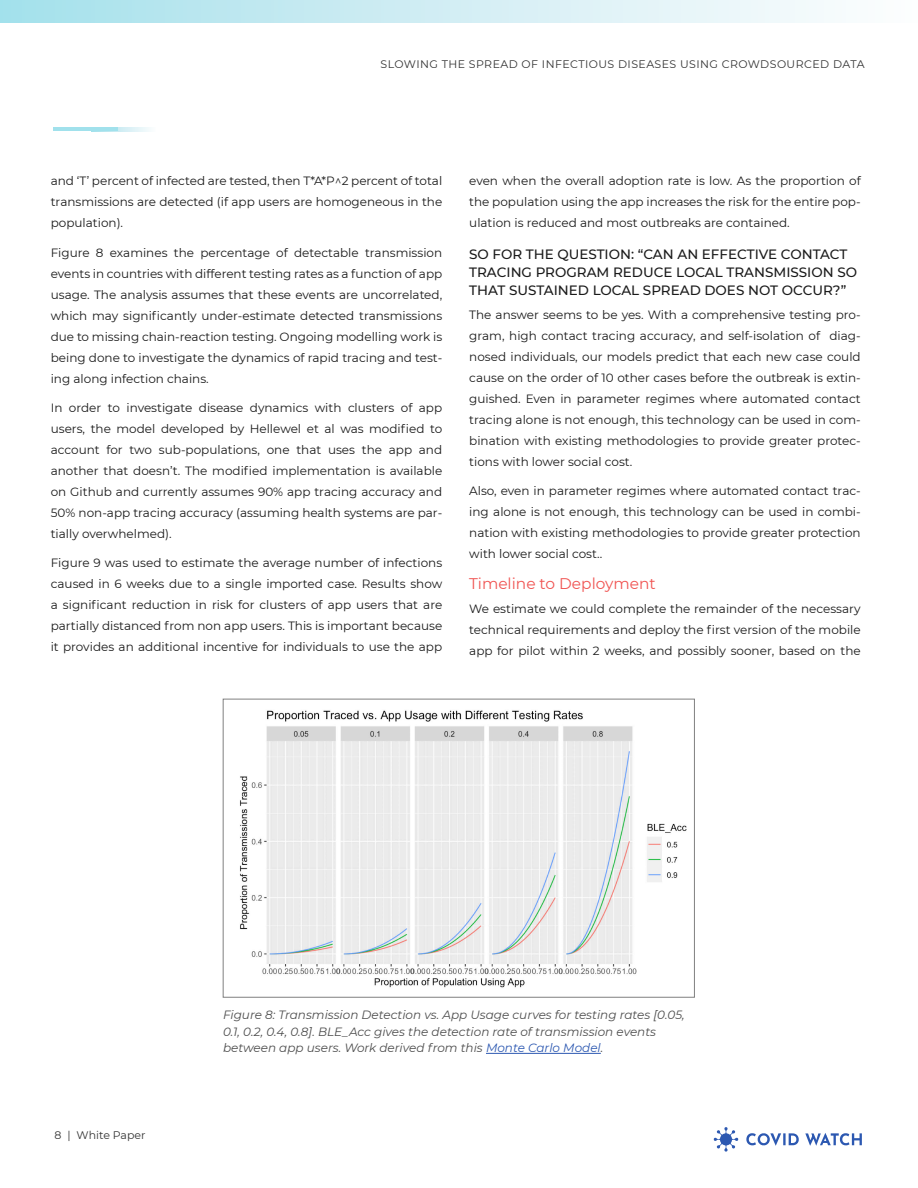
<style>
.page{position:relative;width:918px;height:1188px;background:#fff}
.page>*{position:absolute;margin:0;border:0;box-sizing:border-box;transform-origin:0 0}
.Header_2{font:15.3px "Montserrat";color:#f05452}
.Header_3{font:500 13.5px/18px "Montserrat";color:#1a1a1a}
.t1{font:12px/21px "Montserrat";color:#1a1a1a;text-align:justify}
.t2{font:italic 12px/16.5px "Montserrat";color:#4d4d4d}
.t3{font:10.95px "Montserrat";letter-spacing:.04em;color:#333}
.t4{font:10.95px "Montserrat";color:#333}
.s1{color:#2c58b1}
</style>
<div class="page">
<svg style="left:714px;top:1127px;width:148px;height:25px"></svg>
<svg style="left:118px;top:127px;width:31px;height:4px"></svg>
<hr style="left:54px;top:127px;width:64px;height:4px;background:#a1e1ec">
<div style="left:0;top:0;width:918px;height:22px;background:linear-gradient(to right,#a6e0eb,#fefdfe)"></div>
<img style="left:240px;top:710px;width:447px;height:278px">
<div style="left:223px;top:699px;width:472px;height:298px;border:1px solid #808080"></div>
<hr style="left:486px;top:1053px;width:115px;height:1px;background:#2c58b1">
<p class="t3" style="left:381px;top:57px;width:485px">SLOWING THE SPREAD OF INFECTIOUS DISEASES USING CROWDSOURCED DATA</p>
<p class="t1" style="left:51px;top:170px;width:393px">and ‘T’ percent of infected are tested, then T*A*P^2 percent of total transmissions are detected (if app users are homogeneous in the population).</p>
<p class="t1" style="left:51px;top:241px;width:393px">Figure 8 examines the percentage of detectable transmission events in countries with different testing rates as a function of app usage. The analysis assumes that these events are uncorrelated, which may significantly under-estimate detected transmissions due to missing chain-reaction testing. Ongoing modelling work is being done to investigate the dynamics of rapid tracing and test&shy;ing along infection chains.</p>
<p class="t1" style="left:51px;top:397px;width:393px">In order to investigate disease dynamics with clusters of app users, the model developed by Hellewel et al was modified to account for two sub-populations, one that uses the app and another that doesn’t. The modified implementation is available on Github and currently assumes 90% app tracing accuracy and 50% non-app tracing accuracy (assuming health systems are par&shy;tially overwhelmed).</p>
<p class="t1" style="left:51px;top:552px;width:393px">Figure 9 was used to estimate the average number of infections caused in 6 weeks due to a single imported case. Results show a significant reduction in risk for clusters of app users that are partially distanced from non app users. This is important because it provides an additional incentive for individuals to use the app</p>
<p class="t1" style="left:469px;top:170px;width:393px">even when the overall adoption rate is low. As the proportion of the population using the app increases the risk for the entire pop&shy;ulation is reduced and most outbreaks are contained.</p>
<p class="Header_3" style="left:469px;top:245px;width:389px">SO FOR THE QUESTION: “CAN AN EFFECTIVE CONTACT<br>TRACING PROGRAM REDUCE LOCAL TRANSMISSION SO<br>THAT SUSTAINED LOCAL SPREAD DOES NOT OCCUR?”</p>
<p class="t1" style="left:469px;top:304px;width:393px">The answer seems to be yes. With a comprehensive testing pro&shy;gram, high contact tracing accuracy, and self-isolation of diag&shy;nosed individuals, our models predict that each new case could cause on the order of 10 other cases before the outbreak is extin&shy;guished. Even in parameter regimes where automated contact tracing alone is not enough, this technology can be used in com&shy;bination with existing methodologies to provide greater protec&shy;tions with lower social cost.</p>
<p class="t1" style="left:469px;top:480px;width:393px">Also, even in parameter regimes where automated contact trac&shy;ing alone is not enough, this technology can be used in combi&shy;nation with existing methodologies to provide greater protection with lower social cost..</p>
<p class="Header_2" style="left:469px;top:573px;width:188px">Timeline to Deployment</p>
<p class="t1" style="left:469px;top:598px;width:393px">We estimate we could complete the remainder of the necessary technical requirements and deploy the first version of the mobile app for pilot within 2 weeks, and possibly sooner, based on the</p>
<p class="t4" style="left:55px;top:1128px;width:92px">8 | White Paper</p>
<p class="t2" style="left:223px;top:1007px;width:463px">Figure 8: Transmission Detection vs. App Usage curves for testing rates [0.05,<br>0.1, 0.2, 0.4, 0.8]. BLE_Acc gives the detection rate of transmission events between app users. Work derived from this <span class="s1">Monte Carlo Model</span>.</p>
</div>
